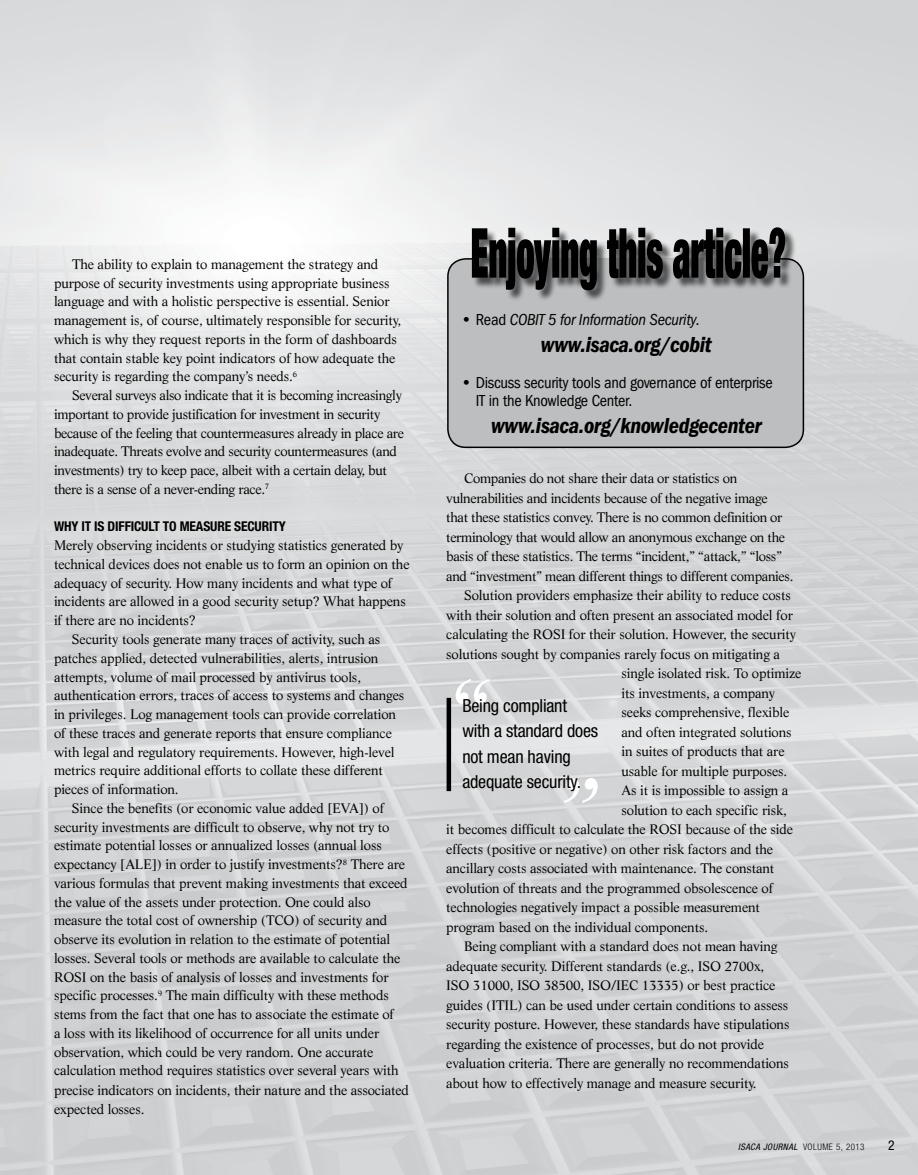
<style>
.page{position:relative;width:918px;height:1175px;background:#fff}
.page>*{position:absolute;margin:0;border:0;box-sizing:border-box;transform-origin:0 0}
.t1{font:99px "Life";color:#fff}
.t2{font:italic 600 condensed 22.5px "Franklin Gothic";letter-spacing:-.015em;color:#000}
.t3{font:condensed 18px/25.5px "Helvetica Neue";letter-spacing:-.01em;color:#000}
.t4{font:condensed 16.5px/18px "Franklin Gothic";letter-spacing:-.015em;color:#000}
.t5{font:italic condensed 16.5px "Franklin Gothic";letter-spacing:-.015em;color:#000}
.t6{font:13.5px/18.8px "Life";letter-spacing:-.01em;color:#000}
.t7{font:700 condensed 13.5px "Helvetica Neue";letter-spacing:-.01em;color:#000}
.t8{font:condensed 13.5px "Helvetica Neue";color:#000}
.t9{font:italic condensed 9px "Helvetica Neue";letter-spacing:.05em;color:#000}
.s1{font-weight:600;font-style:normal;font-stretch:normal}
.s2{font-style:normal}
.s3{font-weight:600;font-stretch:normal}
.s4{font-weight:300;font-style:normal}
</style>
<div class="page">
<img style="left:0;top:0;width:918px;height:1174px">
<div style="left:448px;top:259px;width:355px;height:188px;background:#bcbec0;border-radius:18px"></div>
<div style="left:447px;top:258px;width:357px;height:190px;border:2px solid #000;border-radius:18px"></div>
<hr style="left:447px;top:698px;width:4px;height:93px;background:#000">
<div style="left:473px;top:229px;width:323px;height:73px;background:#000;opacity:.6"></div>
<svg style="left:472px;top:227px;width:313px;height:63px;background:#545555"></svg>
<p class="t6" style="left:54px;top:255px;width:349px;text-indent:18px">The ability to explain to management the strategy and purpose of security investments using appropriate business language and with a holistic perspective is essential. Senior management is, of course, ultimately responsible for security, which is why they request reports in the form of dashboards that contain stable key point indicators of how adequate the security is regarding the company’s needs.<sup>6</sup></p>
<p class="t6" style="left:54px;top:386px;width:352px;text-indent:18px">Several surveys also indicate that it is becoming increasingly important to provide justification for investment in security because of the feeling that countermeasures already in place are inadequate. Threats evolve and security countermeasures (and investments) try to keep pace, albeit with a certain delay, but there is a sense of a never-ending race.<sup>7</sup></p>
<p class="t7" style="left:54px;top:518px;width:233px">WHY IT IS DIFFICULT TO MEASURE SECURITY</p>
<p class="t6" style="left:54px;top:536px;width:351px">Merely observing incidents or studying statistics generated by</p>
<p class="t6" style="left:54px;top:555px;width:357px">technical devices does not enable us to form an opinion on the</p>
<p class="t6" style="left:54px;top:573px;width:340px">adequacy of security. How many incidents and what type of</p>
<p class="t6" style="left:54px;top:592px;width:353px">incidents are allowed in a good security setup? What happens</p>
<p class="t6" style="left:54px;top:611px;width:143px">if there are no incidents?</p>
<p class="t6" style="left:72px;top:630px;width:310px">Security tools generate many traces of activity, such as</p>
<p class="t6" style="left:54px;top:648px;width:326px">patches applied, detected vulnerabilities, alerts, intrusion</p>
<p class="t6" style="left:54px;top:667px;width:309px">attempts, volume of mail processed by antivirus tools,</p>
<p class="t6" style="left:54px;top:686px;width:352px">authentication errors, traces of access to systems and changes</p>
<p class="t6" style="left:54px;top:705px;width:343px">in privileges. Log management tools can provide correlation</p>
<p class="t6" style="left:54px;top:723px;width:339px">of these traces and generate reports that ensure compliance</p>
<p class="t6" style="left:54px;top:742px;width:342px">with legal and regulatory requirements. However, high-level</p>
<p class="t6" style="left:54px;top:761px;width:330px">metrics require additional efforts to collate these different</p>
<p class="t6" style="left:54px;top:780px;width:126px">pieces of information.</p>
<p class="t6" style="left:72px;top:798px;width:314px">Since the benefits (or economic value added [EVA]) of</p>
<p class="t6" style="left:54px;top:817px;width:337px">security investments are difficult to observe, why not try to</p>
<p class="t6" style="left:54px;top:836px;width:329px">estimate potential losses or annualized losses (annual loss</p>
<p class="t6" style="left:54px;top:855px;width:353px">expectancy [ALE]) in order to justify investments?<sup>8</sup> There are</p>
<p class="t6" style="left:54px;top:873px;width:355px">various formulas that prevent making investments that exceed</p>
<p class="t6" style="left:54px;top:892px;width:318px">the value of the assets under protection. One could also</p>
<p class="t6" style="left:54px;top:911px;width:335px">measure the total cost of ownership (TCO) of security and</p>
<p class="t6" style="left:54px;top:930px;width:338px">observe its evolution in relation to the estimate of potential</p>
<p class="t6" style="left:54px;top:948px;width:348px">losses. Several tools or methods are available to calculate the</p>
<p class="t6" style="left:54px;top:967px;width:336px">ROSI on the basis of analysis of losses and investments for</p>
<p class="t6" style="left:54px;top:986px;width:336px">specific processes.<sup>9</sup> The main difficulty with these methods</p>
<p class="t6" style="left:54px;top:1005px;width:342px">stems from the fact that one has to associate the estimate of</p>
<p class="t6" style="left:54px;top:1023px;width:327px">a loss with its likelihood of occurrence for all units under</p>
<p class="t6" style="left:54px;top:1042px;width:321px">observation, which could be very random. One accurate</p>
<p class="t6" style="left:54px;top:1061px;width:346px">calculation method requires statistics over several years with</p>
<p class="t6" style="left:54px;top:1080px;width:357px">precise indicators on incidents, their nature and the associated</p>
<p class="t6" style="left:54px;top:1100px;width:92px">expected losses.</p>
<p class="t5" style="left:461px;top:310px;width:240px"><span class="s1">•</span> <span class="s2">Read</span> COBIT 5 for Information Security.</p>
<h2 class="t2" style="left:541px;top:332px;width:172px">www.isaca.org/cobit</h2>
<p class="t4" style="left:476px;top:374px;width:298px;text-indent:-14px"><span class="s3">•</span> Discuss security tools and governance of enterprise<br>IT in the Knowledge Center.</p>
<h2 class="t2" style="left:491px;top:413px;width:272px">www.isaca.org/knowledgecenter</h2>
<p class="t6" style="left:464px;top:469px;width:274px">Companies do not share their data or statistics on</p>
<p class="t6" style="left:446px;top:489px;width:323px">vulnerabilities and incidents because of the negative image</p>
<p class="t6" style="left:446px;top:508px;width:338px">that these statistics convey. There is no common definition or</p>
<p class="t6" style="left:446px;top:527px;width:340px">terminology that would allow an anonymous exchange on the</p>
<p class="t6" style="left:446px;top:547px;width:337px">basis of these statistics. The terms “incident,” “attack,” “loss”</p>
<p class="t6" style="left:446px;top:566px;width:349px">and “investment” mean different things to different companies.</p>
<p class="t6" style="left:464px;top:586px;width:328px">Solution providers emphasize their ability to reduce costs</p>
<p class="t6" style="left:446px;top:605px;width:348px">with their solution and often present an associated model for</p>
<p class="t6" style="left:446px;top:625px;width:351px">calculating the ROSI for their solution. However, the security</p>
<p class="t6" style="left:446px;top:644px;width:335px">solutions sought by companies rarely focus on mitigating a</p>
<p class="t6" style="left:622px;top:664px;width:181px">single isolated risk. To optimize</p>
<p class="t6" style="left:622px;top:683px;width:155px">its investments, a company</p>
<p class="t6" style="left:622px;top:703px;width:169px">seeks comprehensive, flexible</p>
<p class="t6" style="left:622px;top:722px;width:172px">and often integrated solutions</p>
<p class="t6" style="left:622px;top:742px;width:165px">in suites of products that are</p>
<p class="t6" style="left:622px;top:761px;width:167px">usable for multiple purposes.</p>
<p class="t6" style="left:622px;top:781px;width:168px">As it is impossible to assign a</p>
<p class="t6" style="left:622px;top:800px;width:167px">solution to each specific risk,</p>
<p class="t6" style="left:446px;top:820px;width:348px">it becomes difficult to calculate the ROSI because of the side</p>
<p class="t6" style="left:446px;top:839px;width:328px">effects (positive or negative) on other risk factors and the</p>
<p class="t6" style="left:446px;top:859px;width:330px">ancillary costs associated with maintenance. The constant</p>
<p class="t6" style="left:446px;top:878px;width:328px">evolution of threats and the programmed obsolescence of</p>
<p class="t6" style="left:446px;top:898px;width:315px">technologies negatively impact a possible measurement</p>
<p class="t6" style="left:446px;top:917px;width:263px">program based on the individual components.</p>
<p class="t6" style="left:464px;top:937px;width:315px">Being compliant with a standard does not mean having</p>
<p class="t6" style="left:446px;top:956px;width:320px">adequate security. Different standards (e.g., ISO 2700x,</p>
<p class="t6" style="left:446px;top:976px;width:331px">ISO 31000, ISO 38500, ISO/IEC 13335) or best practice</p>
<p class="t6" style="left:446px;top:995px;width:344px">guides (ITIL) can be used under certain conditions to assess</p>
<p class="t6" style="left:446px;top:1015px;width:345px">security posture. However, these standards have stipulations</p>
<p class="t6" style="left:446px;top:1034px;width:319px">regarding the existence of processes, but do not provide</p>
<p class="t6" style="left:446px;top:1054px;width:344px">evaluation criteria. There are generally no recommendations</p>
<p class="t6" style="left:446px;top:1073px;width:312px">about how to effectively manage and measure security.</p>
<h1 class="t1" style="left:450px;top:655px;width:45px">“</h1>
<h3 class="t3" style="left:462px;top:692px;width:137px">Being compliant with a standard does not mean having adequate security.</h3>
<h1 class="t1" style="left:559px;top:754px;width:45px">”</h1>
<p class="t9" style="left:738px;top:1141px;width:128px">ISACA JOURNAL <span class="s4">VOLUME 5, 2013</span></p>
<p class="t8" style="left:888px;top:1137px;width:8px">2</p>
</div>
